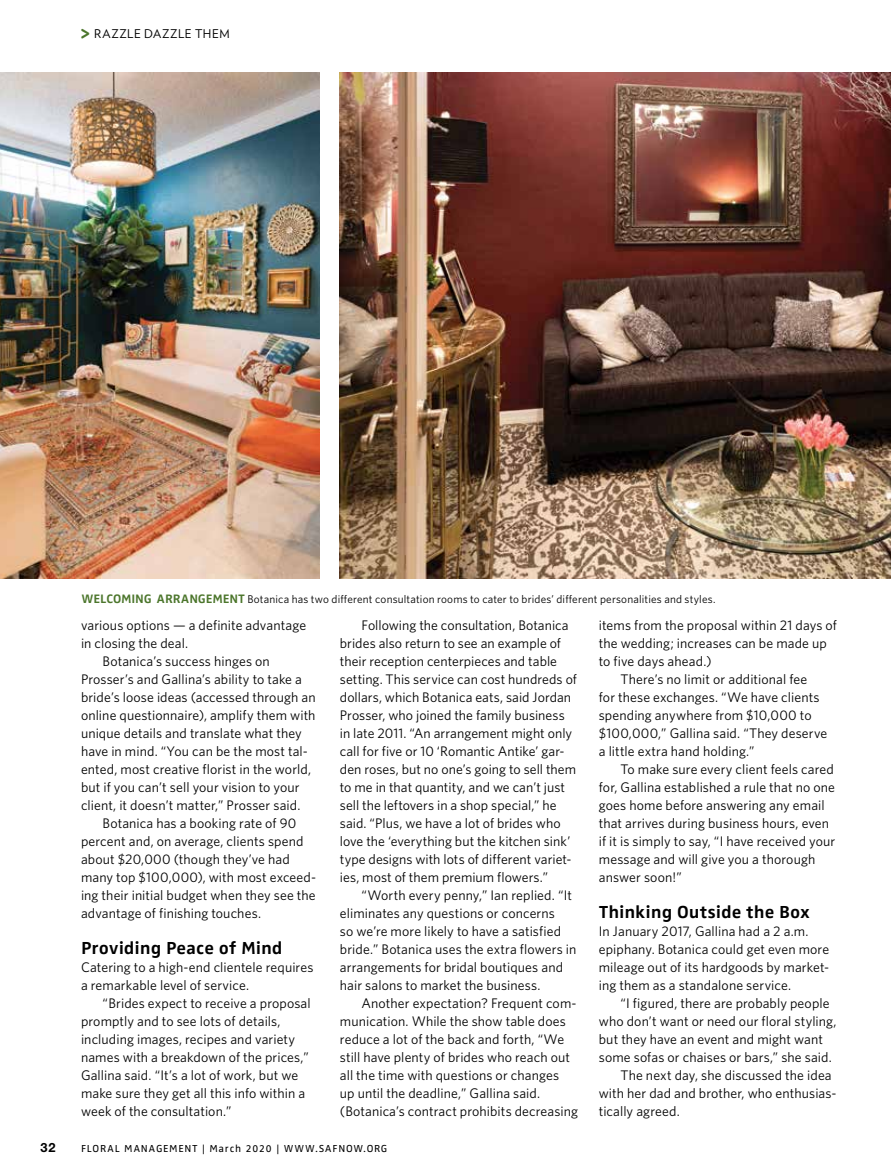
<style>
.page{position:relative;width:891px;height:1175px;background:#fff}
.page>*{position:absolute;margin:0;border:0;box-sizing:border-box;transform-origin:0 0}
.t1{font:700 18px "Zwo Corr Pro";letter-spacing:-.005em;color:#000}
.p_noindent{font:13.8px/18px "Whitney";letter-spacing:.005em;color:#000}
.t2{font:700 12.75px "Helvetica Neue LT Std";color:#000}
.h1_eyebrow{font:12px "Verlag";letter-spacing:.045em;color:#000}
.p_caption{font:11.25px "Whitney";letter-spacing:.015em;color:#000}
.t3{font:10.5px "Zwo Corr Pro";letter-spacing:.055em;color:#000}
.s1{font-family:"Helvetica Rounded LT Std";font-weight:900;font-size:18.75px;color:#4c762c}
.s2{font-family:"Zwo Corr Pro";font-weight:700;font-size:12.75px;color:#4c762c}
</style>
<div class="page">
<img style="left:340px;top:72px;width:551px;height:506px">
<img style="left:0;top:72px;width:319px;height:506px">
<p class="h1_eyebrow" style="left:81px;top:25px;width:150px"><span class="s1">&gt;</span> RAZZLE DAZZLE THEM</p>
<p class="p_caption" style="left:82px;top:591px;width:636px"><span class="s2">WELCOMING ARRANGEMENT</span> Botanica has two different consultation rooms to cater to brides’ different personalities and styles.</p>
<p class="p_noindent" style="left:81px;top:616px;width:227px">various options — a definite advantage in closing the deal.</p>
<p class="p_noindent" style="left:81px;top:652px;width:236px;text-indent:22px">Botanica’s success hinges on Prosser’s and Gallina’s ability to take a bride’s loose ideas (accessed through an online questionnaire), amplify them with unique details and translate what they have in mind. “You can be the most tal&shy;ented, most creative florist in the world, but if you can’t sell your vision to your client, it doesn’t matter,” Prosser said.</p>
<p class="p_noindent" style="left:81px;top:814px;width:237px;text-indent:22px">Botanica has a booking rate of 90 percent and, on average, clients spend about $20,000 (though they’ve had many top $100,000), with most exceed&shy;ing their initial budget when they see the advantage of finishing touches.</p>
<p class="t1" style="left:81px;top:934px;width:203px">Providing Peace of Mind</p>
<p class="p_noindent" style="left:81px;top:958px;width:234px">Catering to a high-end clientele requires a remarkable level of service.</p>
<p class="p_noindent" style="left:81px;top:994px;width:231px;text-indent:22px">“Brides expect to receive a proposal promptly and to see lots of details, including images, recipes and variety names with a breakdown of the prices,” Gallina said. “It’s a lot of work, but we make sure they get all this info within a week of the consultation.”</p>
<p class="p_noindent" style="left:340px;top:616px;width:239px;text-indent:22px">Following the consultation, Botanica brides also return to see an example of their reception centerpieces and table setting. This service can cost hundreds of dollars, which Botanica eats, said Jordan Prosser, who joined the family business in late 2011. “An arrangement might only call for five or 10 ‘Romantic Antike’ gar&shy;den roses, but no one’s going to sell them to me in that quantity, and we can’t just sell the leftovers in a shop special,” he said. “Plus, we have a lot of brides who love the ‘everything but the kitchen sink’ type designs with lots of different variet&shy;ies, most of them premium flowers.”</p>
<p class="p_noindent" style="left:340px;top:886px;width:238px;text-indent:22px">“Worth every penny,” Ian replied. “It eliminates any questions or concerns<br>so we’re more likely to have a satisfied bride.” Botanica uses the extra flowers in arrangements for bridal boutiques and hair salons to market the business.</p>
<p class="p_noindent" style="left:340px;top:994px;width:240px;text-indent:22px">Another expectation? Frequent com&shy;munication. While the show table does reduce a lot of the back and forth, “We still have plenty of brides who reach out all the time with questions or changes<br>up until the deadline,” Gallina said. (Botanica’s contract prohibits decreasing</p>
<p class="t2" style="left:40px;top:1140px;width:17px">32</p>
<p class="t3" style="left:81px;top:1141px;width:308px">FLORAL MANAGEMENT | March 2020 | WWW.SAFNOW.ORG</p>
<p class="p_noindent" style="left:599px;top:616px;width:240px">items from the proposal within 21 days of the wedding; increases can be made up to five days ahead.)</p>
<p class="p_noindent" style="left:599px;top:670px;width:230px;text-indent:22px">There’s no limit or additional fee<br>for these exchanges. “We have clients spending anywhere from $10,000 to $100,000,” Gallina said. “They deserve a little extra hand holding.”</p>
<p class="p_noindent" style="left:599px;top:760px;width:238px;text-indent:22px">To make sure every client feels cared for, Gallina established a rule that no one goes home before answering any email that arrives during business hours, even if it is simply to say, “I have received your message and will give you a thorough answer soon!”</p>
<p class="t1" style="left:599px;top:898px;width:213px">Thinking Outside the Box</p>
<p class="p_noindent" style="left:599px;top:922px;width:232px">In January 2017, Gallina had a 2 a.m. epiphany. Botanica could get even more mileage out of its hardgoods by market&shy;ing them as a standalone service.</p>
<p class="p_noindent" style="left:599px;top:994px;width:239px;text-indent:22px">“I figured, there are probably people who don’t want or need our floral styling, but they have an event and might want some sofas or chaises or bars,” she said.</p>
<p class="p_noindent" style="left:599px;top:1066px;width:239px;text-indent:22px">The next day, she discussed the idea with her dad and brother, who enthusias&shy;tically agreed.</p>
</div>
